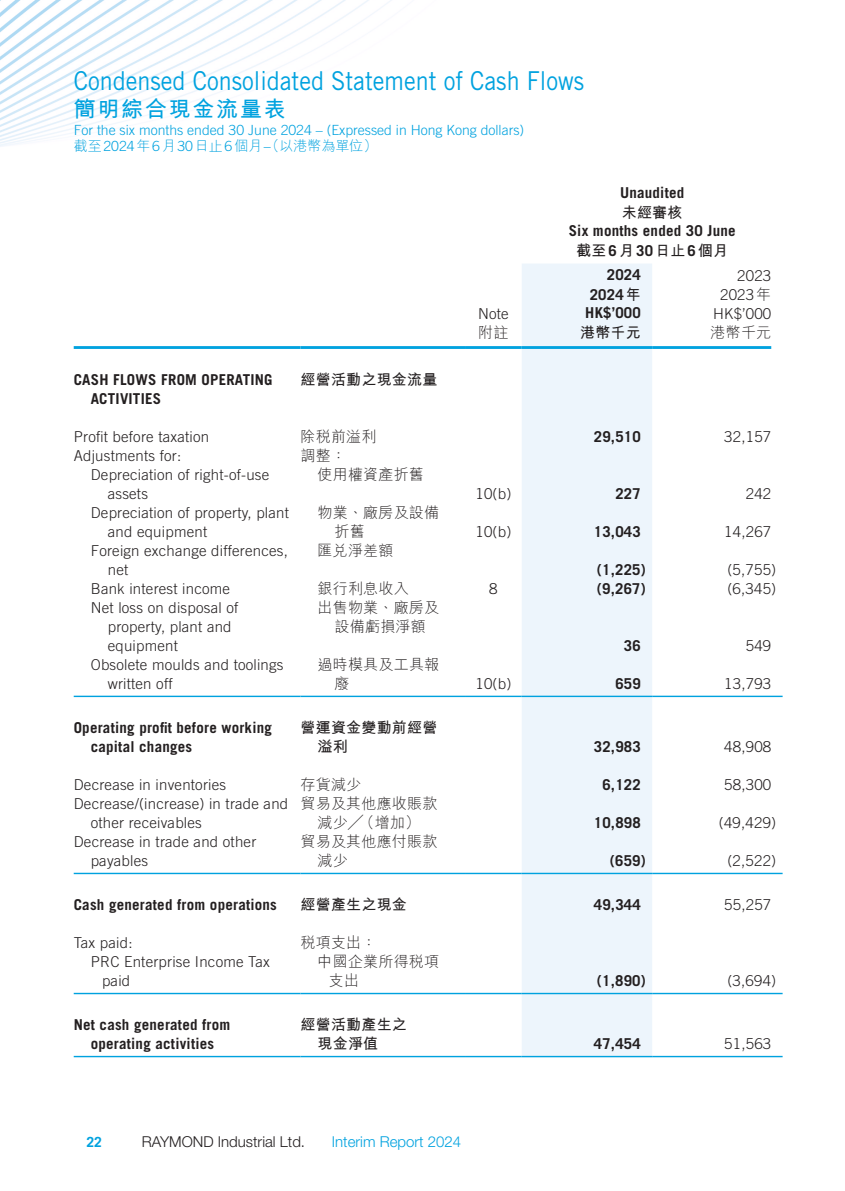
<style>
.page{position:relative;width:845px;height:1191px;background:#fff}
.page>*{position:absolute;margin:0;border:0;box-sizing:border-box;transform-origin:0 0}
.t1{font:26px "Trade Gothic LT Std";color:#00a2df;scale:.9 1}
.t2{font:700 22px "M Hei HK";letter-spacing:.08em;color:#00a2df}
.t3{font:300 15px/19px "Trade Gothic LT Std";letter-spacing:.015em;color:#231f20}
.t4{font:700 15px/19px "Trade Gothic LT Std";letter-spacing:.015em;color:#231f20}
.t5{font:300 15px/19px "M Hei HK";letter-spacing:.015em;color:#231f20}
.t6{font:700 15px/19px "M Hei HK";letter-spacing:.015em;color:#231f20}
.t7{font:300 15px "Helvetica Neue LT Pro";color:#231f20}
.t8{font:300 15px "Helvetica Neue LT Pro";color:#00a2df}
.t9{font:300 14px "Trade Gothic LT Std";color:#00a2df}
.t10{font:300 14px "M Hei HK";color:#00a2df}
.t11{font:700 14px "Trade Gothic LT Std";color:#00a2df}
.s1{font-family:"Trade Gothic LT Std"}
.s2{font-family:"M Hei HK"}
</style>
<div class="page">
<img style="left:0;top:0;width:783px;height:1058px">
<div style="left:522px;top:263px;width:130px;height:792px;background:#edf5fc"></div>
<hr style="left:74px;top:346px;width:226px;height:3px;background:#00a2df">
<hr style="left:300px;top:346px;width:165px;height:3px;background:#00a2df">
<hr style="left:465px;top:346px;width:57px;height:3px;background:#00a2df">
<hr style="left:522px;top:346px;width:130px;height:3px;background:#00a2df">
<hr style="left:652px;top:346px;width:119px;height:3px;background:#00a2df">
<hr style="left:74px;top:695px;width:226px;height:2px;background:#00a2df">
<hr style="left:300px;top:695px;width:165px;height:2px;background:#00a2df">
<hr style="left:465px;top:695px;width:57px;height:2px;background:#00a2df">
<hr style="left:522px;top:695px;width:130px;height:2px;background:#00a2df">
<hr style="left:652px;top:695px;width:130px;height:2px;background:#00a2df">
<hr style="left:74px;top:872px;width:226px;height:2px;background:#00a2df">
<hr style="left:300px;top:872px;width:165px;height:2px;background:#00a2df">
<hr style="left:465px;top:872px;width:57px;height:2px;background:#00a2df">
<hr style="left:522px;top:872px;width:130px;height:2px;background:#00a2df">
<hr style="left:652px;top:872px;width:130px;height:2px;background:#00a2df">
<hr style="left:74px;top:992px;width:226px;height:2px;background:#00a2df">
<hr style="left:300px;top:992px;width:165px;height:2px;background:#00a2df">
<hr style="left:465px;top:992px;width:57px;height:2px;background:#00a2df">
<hr style="left:522px;top:992px;width:130px;height:2px;background:#00a2df">
<hr style="left:652px;top:992px;width:130px;height:2px;background:#00a2df">
<hr style="left:74px;top:1055px;width:226px;height:2px;background:#00a2df">
<hr style="left:300px;top:1055px;width:165px;height:2px;background:#00a2df">
<hr style="left:465px;top:1055px;width:57px;height:2px;background:#00a2df">
<hr style="left:522px;top:1055px;width:130px;height:2px;background:#00a2df">
<hr style="left:652px;top:1055px;width:130px;height:2px;background:#00a2df">
<h1 class="t1" style="left:74px;top:65px;width:568px">Condensed Consolidated Statement of Cash Flows</h1>
<h2 class="t2" style="left:74px;top:93px;width:214px">簡明綜合現金流量表</h2>
<p class="t9" style="left:74px;top:121px;width:452px">For the six months ended 30 June 2024 – (Expressed in Hong Kong dollars)</p>
<p class="t10" style="left:74px;top:136px;width:305px">截至<span class="s1">2024</span>年<span class="s1">6</span>月<span class="s1">30</span>日止<span class="s1">6</span>個月<span class="s1">–</span>（以港幣為單位）</p>
<p class="t4" style="left:620px;top:183px;width:66px">Unaudited</p>
<p class="t6" style="left:622px;top:201px;width:62px">未經審核</p>
<p class="t4" style="left:569px;top:221px;width:168px">Six months ended 30 June</p>
<p class="t6" style="left:576px;top:240px;width:153px">截至<span class="s1">6</span>月<span class="s1">30</span>日止<span class="s1">6</span>個月</p>
<p class="t4" style="left:607px;top:265px;width:36px">2024</p>
<p class="t3" style="left:737px;top:266px;width:36px">2023</p>
<p class="t4" style="left:590px;top:284px;width:53px">2024<span class="s2">年</span></p>
<p class="t3" style="left:720px;top:285px;width:53px">2023<span class="s2">年</span></p>
<p class="t3" style="left:478px;top:304px;width:32px">Note</p>
<p class="t4" style="left:585px;top:303px;width:57px">HK$’000</p>
<p class="t3" style="left:713px;top:304px;width:60px">HK$’000</p>
<p class="t5" style="left:478px;top:322px;width:32px">附註</p>
<p class="t6" style="left:580px;top:322px;width:62px">港幣千元</p>
<p class="t5" style="left:710px;top:322px;width:62px">港幣千元</p>
<p class="t4" style="left:91px;top:370px;width:183px;text-indent:-17px">CASH FLOWS FROM OPERATING<br>ACTIVITIES</p>
<p class="t6" style="left:300px;top:369px;width:138px">經營活動之現金流量</p>
<p class="t3" style="left:74px;top:427px;width:137px">Profit before taxation</p>
<p class="t5" style="left:300px;top:426px;width:77px">除稅前溢利</p>
<p class="t4" style="left:594px;top:427px;width:48px">29,510</p>
<p class="t3" style="left:724px;top:427px;width:48px">32,157</p>
<p class="t3" style="left:74px;top:446px;width:109px">Adjustments for:</p>
<p class="t5" style="left:300px;top:445px;width:47px">調整：</p>
<p class="t3" style="left:108px;top:465px;width:163px;text-indent:-17px">Depreciation of right-of-use assets</p>
<p class="t5" style="left:317px;top:464px;width:108px">使用權資產折舊</p>
<p class="t3" style="left:475px;top:484px;width:37px">10(b)</p>
<p class="t4" style="left:615px;top:484px;width:27px">227</p>
<p class="t3" style="left:746px;top:484px;width:27px">242</p>
<p class="t3" style="left:108px;top:503px;width:183px;text-indent:-17px">Depreciation of property, plant and equipment</p>
<p class="t5" style="left:335px;top:502px;width:106px;text-indent:-17px">物業、廠房及設備折舊</p>
<p class="t3" style="left:108px;top:541px;width:182px;text-indent:-17px">Foreign exchange differences, net</p>
<p class="t5" style="left:318px;top:540px;width:77px">匯兌淨差額</p>
<p class="t3" style="left:475px;top:522px;width:37px">10(b)</p>
<p class="t4" style="left:594px;top:522px;width:48px">13,043</p>
<p class="t3" style="left:724px;top:522px;width:48px">14,267</p>
<p class="t4" style="left:597px;top:560px;width:50px">(1,225)</p>
<p class="t3" style="left:727px;top:560px;width:50px">(5,755)</p>
<p class="t3" style="left:91px;top:579px;width:141px">Bank interest income</p>
<p class="t5" style="left:318px;top:578px;width:93px">銀行利息收入</p>
<p class="t3" style="left:489px;top:579px;width:10px">8</p>
<p class="t4" style="left:597px;top:579px;width:50px">(9,267)</p>
<p class="t3" style="left:727px;top:579px;width:50px">(6,345)</p>
<p class="t3" style="left:108px;top:598px;width:132px;text-indent:-17px">Net loss on disposal of property, plant and equipment</p>
<p class="t5" style="left:318px;top:598px;width:123px;text-align:center">出售物業、廠房及設備虧損淨額</p>
<p class="t4" style="left:624px;top:636px;width:18px">36</p>
<p class="t3" style="left:746px;top:636px;width:27px">549</p>
<p class="t3" style="left:108px;top:655px;width:177px;text-indent:-17px">Obsolete moulds and toolings written off</p>
<p class="t5" style="left:335px;top:655px;width:106px;text-indent:-17px">過時模具及工具報廢</p>
<p class="t4" style="left:91px;top:718px;width:183px;text-indent:-17px">Operating profit before working capital changes</p>
<p class="t6" style="left:317px;top:717px;width:121px;text-indent:-17px">營運資金變動前經營溢利</p>
<p class="t3" style="left:475px;top:674px;width:37px">10(b)</p>
<p class="t4" style="left:615px;top:674px;width:27px">659</p>
<p class="t3" style="left:724px;top:674px;width:48px">13,793</p>
<p class="t4" style="left:594px;top:737px;width:48px">32,983</p>
<p class="t3" style="left:724px;top:737px;width:48px">48,908</p>
<p class="t3" style="left:74px;top:775px;width:154px">Decrease in inventories</p>
<p class="t5" style="left:300px;top:774px;width:62px">存貨減少</p>
<p class="t4" style="left:602px;top:775px;width:40px">6,122</p>
<p class="t3" style="left:724px;top:775px;width:48px">58,300</p>
<p class="t3" style="left:91px;top:794px;width:199px;text-indent:-17px">Decrease/(increase) in trade and other receivables</p>
<p class="t5" style="left:300px;top:793px;width:138px;text-align:center">貿易及其他應收賬款減少╱（增加）</p>
<p class="t4" style="left:594px;top:813px;width:48px">10,898</p>
<p class="t3" style="left:719px;top:813px;width:59px">(49,429)</p>
<p class="t3" style="left:91px;top:832px;width:167px;text-indent:-17px">Decrease in trade and other payables</p>
<p class="t5" style="left:317px;top:831px;width:121px;text-indent:-17px">貿易及其他應付賬款減少</p>
<p class="t4" style="left:610px;top:851px;width:37px">(659)</p>
<p class="t3" style="left:727px;top:851px;width:50px">(2,522)</p>
<p class="t4" style="left:74px;top:895px;width:205px">Cash generated from operations</p>
<p class="t6" style="left:300px;top:894px;width:108px">經營產生之現金</p>
<p class="t4" style="left:594px;top:895px;width:48px">49,344</p>
<p class="t3" style="left:724px;top:895px;width:48px">55,257</p>
<p class="t3" style="left:74px;top:933px;width:60px">Tax paid:</p>
<p class="t5" style="left:300px;top:932px;width:77px">稅項支出：</p>
<p class="t3" style="left:102px;top:952px;width:169px;text-indent:-11px">PRC Enterprise Income Tax paid</p>
<p class="t5" style="left:329px;top:951px;width:112px;text-indent:-11px">中國企業所得稅項支出</p>
<p class="t4" style="left:597px;top:971px;width:50px">(1,890)</p>
<p class="t3" style="left:727px;top:971px;width:50px">(3,694)</p>
<p class="t4" style="left:74px;top:1015px;width:158px;text-align:center">Net cash generated from operating activities</p>
<p class="t6" style="left:317px;top:1014px;width:91px;text-indent:-17px">經營活動產生之現金淨值</p>
<p class="t11" style="left:86px;top:1133px;width:17px">22</p>
<p class="t7" style="left:142px;top:1132px;width:165px">RAYMOND Industrial Ltd.</p>
<p class="t8" style="left:332px;top:1132px;width:131px">Interim Report 2024</p>
<p class="t4" style="left:594px;top:1034px;width:48px">47,454</p>
<p class="t3" style="left:724px;top:1034px;width:48px">51,563</p>
</div>
